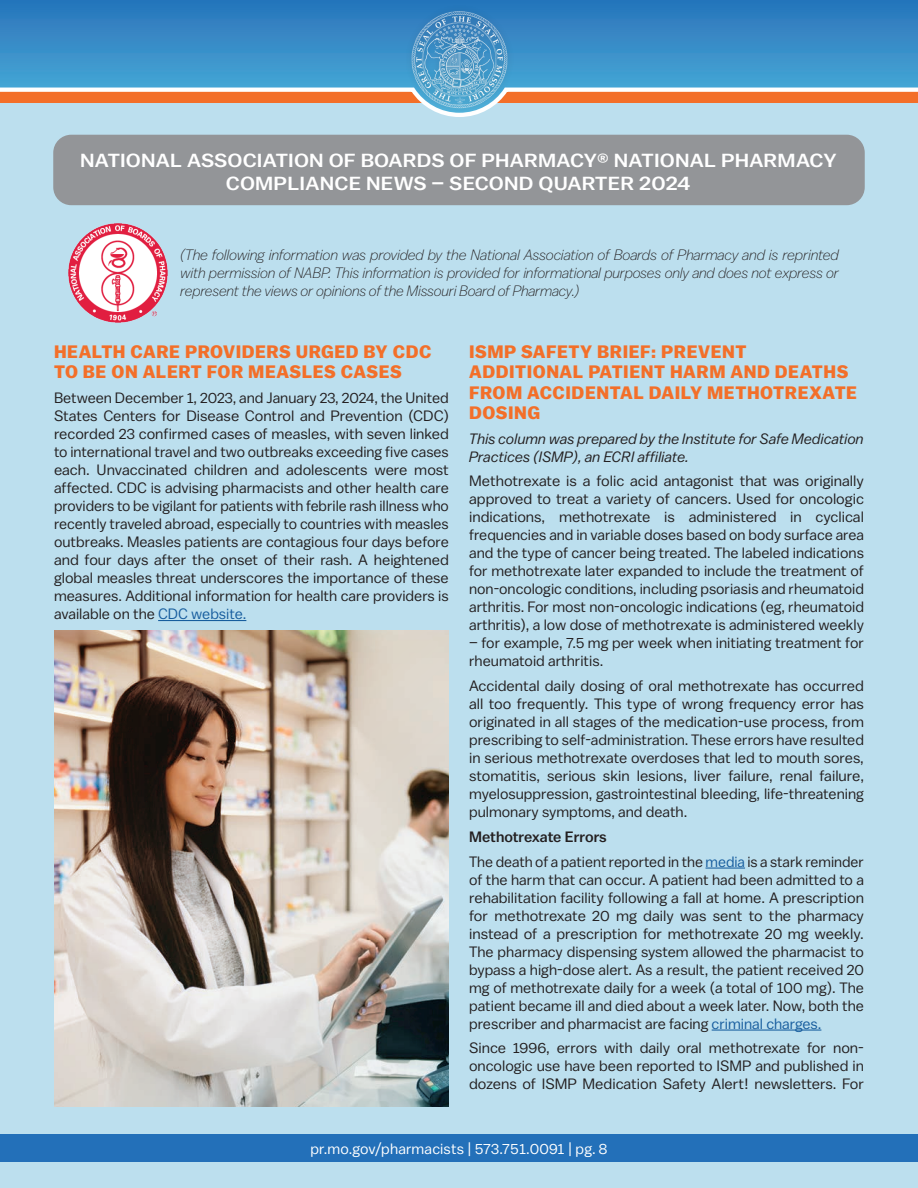
<style>
.page{position:relative;width:918px;height:1188px;background:#fff}
.page>*{position:absolute;margin:0;border:0;box-sizing:border-box;transform-origin:0 0}
.t1{font:500 18.9px/22.5px "Balto";letter-spacing:.01em;color:#fff;text-align:center;scale:1.11 1}
.National_News_Heading{font:700 18px/20.2px "Balto";letter-spacing:.03em;color:#f36f29}
.Body_Text{font:15px/18px "Balto";color:#231f20;text-align:justify}
.t2{font:italic 300 15px/18px "Balto";color:#231f20;text-align:justify}
.Body_Text-2{font:italic 15px/18px "Balto";color:#231f20}
.t3{font:15px "Balto";letter-spacing:.01em;color:#fff}
.Body_Text-3{font:500 15px "Balto";letter-spacing:-.005em;color:#231f20}
.s1{color:#175d9e}
</style>
<div class="page">
<div style="left:0;top:73px;width:918px;height:1115px;background:#bcdfee"></div>
<div style="left:0;top:1134px;width:918px;height:27px;background:#2370b9"></div>
<svg style="left:0;top:0;width:918px;height:117px;background:#6097bf"></svg>
<div style="left:404px;top:3px;width:111px;height:113px;background:#231f20;opacity:.33"></div>
<img style="left:410px;top:10px;width:99px;height:99px">
<div style="left:53px;top:135px;width:812px;height:70px;background:#939598;border-radius:18px"></div>
<hr style="left:158px;top:620px;width:88px;height:1px;background:#175d9e">
<hr style="left:706px;top:868px;width:39px;height:1px;background:#175d9e">
<hr style="left:712px;top:1030px;width:109px;height:1px;background:#175d9e">
<img style="left:69px;top:224px;width:98px;height:98px">
<img style="left:54px;top:631px;width:395px;height:476px">
<p class="t1" style="left:80px;top:149px;width:683px">NATIONAL ASSOCIATION OF BOARDS OF PHARMACY® NATIONAL PHARMACY<br>COMPLIANCE NEWS – SECOND QUARTER 2024</p>
<p class="t2" style="left:181px;top:246px;width:660px">(The following information was provided by the National Association of Boards of Pharmacy and is reprinted with permission of NABP. This information is provided for informational purposes only and does not express or represent the views or opinions of the Missouri Board of Pharmacy.)</p>
<p class="National_News_Heading" style="left:54px;top:341px;width:379px">HEALTH CARE PROVIDERS URGED BY CDC<br>TO BE ON ALERT FOR MEASLES CASES</p>
<p class="Body_Text" style="left:54px;top:388px;width:396px">Between December 1, 2023, and January 23, 2024, the United States Centers for Disease Control and Prevention (CDC) recorded 23 confirmed cases of measles, with seven linked to international travel and two outbreaks exceeding five cases each. Unvaccinated children and adolescents were most affected. CDC is advising pharmacists and other health care providers to be vigilant for patients with febrile rash illness who recently traveled abroad, especially to countries with measles outbreaks. Measles patients are contagious four days before and four days after the onset of their rash. A heightened global measles threat underscores the importance of these measures. Additional information for health care providers is available on the <span class="s1">CDC website.</span></p>
<p class="National_News_Heading" style="left:469px;top:341px;width:390px">ISMP SAFETY BRIEF: PREVENT<br>ADDITIONAL PATIENT HARM AND DEATHS<br>FROM ACCIDENTAL DAILY METHOTREXATE<br>DOSING</p>
<p class="Body_Text-2" style="left:469px;top:429px;width:396px">This column was prepared by the Institute for Safe Medication<br>Practices (ISMP), an ECRI affiliate.</p>
<p class="Body_Text" style="left:469px;top:472px;width:396px">Methotrexate is a folic acid antagonist that was originally approved to treat a variety of cancers. Used for oncologic indications, methotrexate is administered in cyclical frequencies and in variable doses based on body surface area and the type of cancer being treated. The labeled indications for methotrexate later expanded to include the treatment of non-oncologic conditions, including psoriasis and rheumatoid arthritis. For most non-oncologic indications (eg, rheumatoid arthritis), a low dose of methotrexate is administered weekly</p>
<p class="Body_Text" style="left:469px;top:634px;width:396px">– for example, 7.5 mg per week when initiating treatment for rheumatoid arthritis.</p>
<p class="Body_Text" style="left:469px;top:676px;width:396px">Accidental daily dosing of oral methotrexate has occurred all too frequently. This type of wrong frequency error has originated in all stages of the medication-use process, from prescribing to self-administration. These errors have resulted in serious methotrexate overdoses that led to mouth sores, stomatitis, serious skin lesions, liver failure, renal failure, myelosuppression, gastrointestinal bleeding, life-threatening pulmonary symptoms, and death.</p>
<p class="Body_Text-3" style="left:469px;top:827px;width:139px">Methotrexate Errors</p>
<p class="Body_Text" style="left:469px;top:852px;width:396px">The death of a patient reported in the <span class="s1">media</span> is a stark reminder of the harm that can occur. A patient had been admitted to a rehabilitation facility following a fall at home. A prescription for methotrexate 20 mg daily was sent to the pharmacy instead of a prescription for methotrexate 20 mg weekly.<br>The pharmacy dispensing system allowed the pharmacist to bypass a high-dose alert. As a result, the patient received 20 mg of methotrexate daily for a week (a total of 100 mg). The patient became ill and died about a week later. Now, both the prescriber and pharmacist are facing <span class="s1">criminal charges.</span></p>
<p class="Body_Text" style="left:469px;top:1039px;width:396px">Since 1996, errors with daily oral methotrexate for non&shy;oncologic use have been reported to ISMP and published in dozens of ISMP Medication Safety Alert! newsletters. For</p>
<p class="t3" style="left:311px;top:1139px;width:298px">pr.mo.gov/pharmacists | 573.751.0091 | pg. 8</p>
</div>
